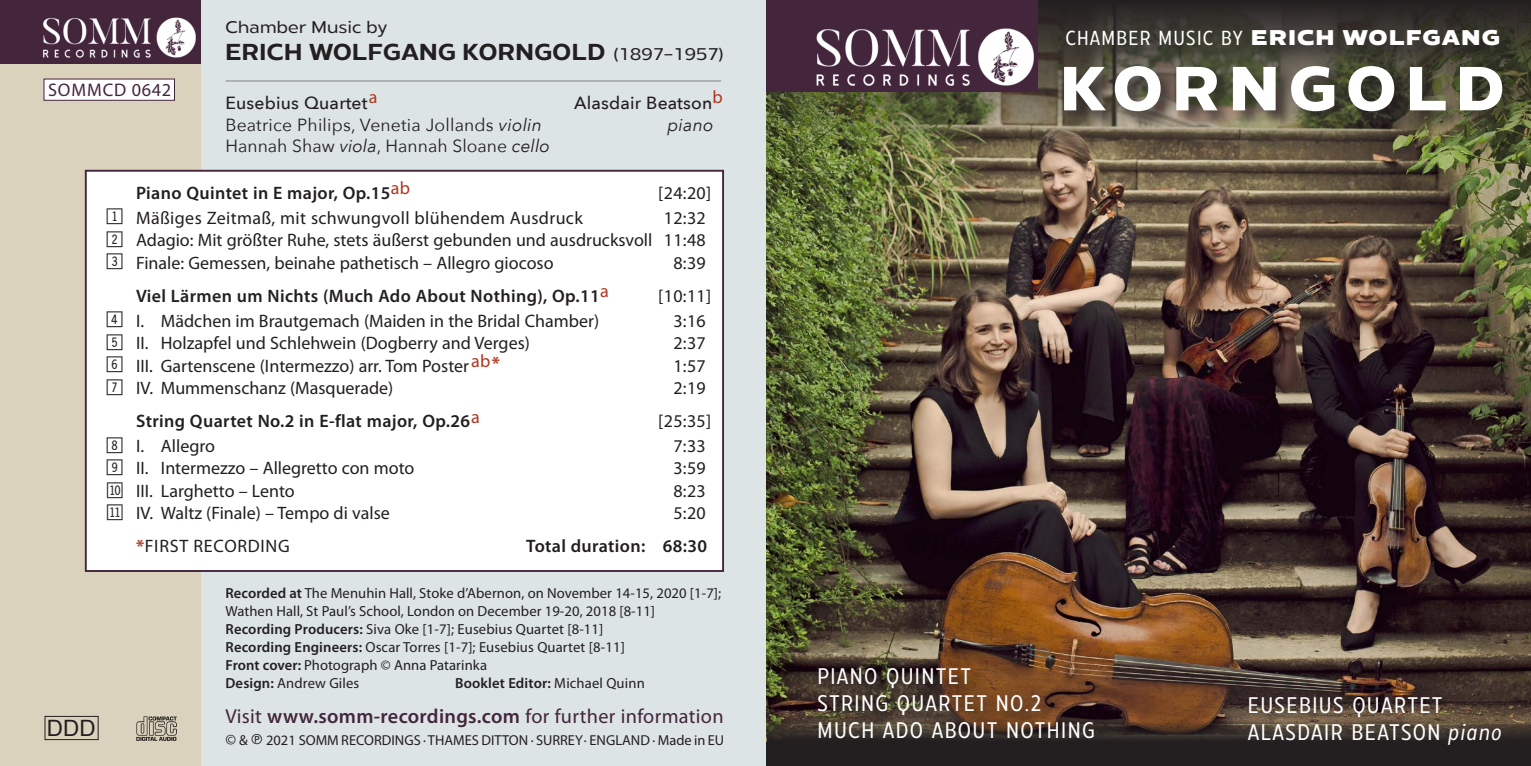
<style>
.page{position:relative;width:1531px;height:766px;background:#fff}
.page>*{position:absolute;margin:0;border:0;box-sizing:border-box;transform-origin:0 0}
.t1{font:700 61.88px "Radiate Sans";letter-spacing:.155em;color:#fff}
.t2{font:600 22.95px "Radiate Sans";letter-spacing:.02em;color:#231f20}
.t3{font:condensed 22.5px/27px "Radiate Sans";letter-spacing:.06em;color:#fff}
.t4{font:22.5px "Arial";color:#231f20}
.t5{font:20.25px "Myriad Pro";letter-spacing:.015em;color:#44263c}
.t6{font:condensed 20.25px "Radiate Sans";letter-spacing:.06em;color:#fff}
.t7{font:18.22px "Myriad Pro";letter-spacing:.05em;color:#44263c}
.t8{font:18px/22.5px "Myriad Pro";color:#231f20;text-align:justify}
.t9{font:600 18px "Myriad Pro";letter-spacing:.02em;color:#231f20}
.t10{font:18px "Myriad Pro";letter-spacing:.02em;color:#231f20}
.t11{font:18px "Myriad Pro";letter-spacing:.04em;color:#231f20}
.t12{font:17.55px/21.2px "Avenir Next";letter-spacing:.01em;color:#231f20}
.t13{font:500 17.55px/21.2px "Avenir Next";letter-spacing:.01em;color:#231f20}
.t14{font:16.88px "Radiate Sans";letter-spacing:.02em;color:#231f20}
.t15{font:14.62px/18px "Myriad Pro";letter-spacing:.005em;color:#231f20}
.t16{font:600 14.62px "Myriad Pro";letter-spacing:.01em;color:#231f20}
.t17{font:14.4px "Myriad Pro";color:#231f20}
.s1{font-weight:400;font-size:16.88px}
.s2{font-weight:500}
.s3{font-style:italic}
.s4{font-weight:400;font-style:italic}
.s5{font-family:"Double Digits Square";font-size:20.25px}
.s6{font-weight:700;color:#b0341e}
.s7{font-weight:600}
.s8{font-weight:400}
.s9{font-size:15.75px}
.s10{font-weight:700;font-stretch:normal;font-size:24.75px}
</style>
<div class="page">
<div style="left:765px;top:0;width:766px;height:765px;background:#231f20"></div>
<img style="left:767px;top:153px;width:764px;height:567px">
<svg style="left:767px;top:720px;width:764px;height:19px"></svg>
<img style="left:767px;top:8px;width:764px;height:145px">
<div style="left:1060px;top:63px;width:462px;height:68px;background:#231f20;opacity:.75"></div>
<div style="left:816px;top:666px;width:297px;height:91px;background:#231f20;opacity:.75"></div>
<div style="left:1064px;top:27px;width:455px;height:38px;background:#231f20;opacity:.75"></div>
<div style="left:767px;top:0;width:271px;height:92px;background:#44263c"></div>
<img style="left:816px;top:28px;width:218px;height:58px">
<div style="left:45px;top:0;width:720px;height:765px;background:#dde4e6"></div>
<div style="left:0;top:0;width:200px;height:765px;background:#dad2bc"></div>
<div style="left:44px;top:79px;width:131px;height:21px;background:#fff"></div>
<div style="left:45px;top:715px;width:53px;height:24px;border:1px solid #231f20"></div>
<img style="left:137px;top:716px;width:39px;height:23px">
<div style="left:0;top:0;width:200px;height:64px;background:#44263c"></div>
<img style="left:43px;top:17px;width:153px;height:41px">
<hr style="left:225px;top:80px;width:496px;height:1px;background:#8a8c8f">
<div style="left:85px;top:170px;width:639px;height:401px;background:#fff;border:2px solid #44263c"></div>
<p class="t7" style="left:48px;top:80px;width:125px">SOMMCD 0642</p>
<p class="t14" style="left:225px;top:15px;width:163px">Chamber Music by</p>
<p class="t2" style="left:225px;top:35px;width:499px">ERICH WOLFGANG KORNGOLD <span class="s1">(1897-1957)</span></p>
<p class="t12" style="left:225px;top:92px;width:326px"><span class="s2">Eusebius Quartet</span><sup>a<br></sup>Beatrice Philips, Venetia Jollands <span class="s3">violin<br></span>Hannah Shaw <span class="s3">viola</span>, Hannah Sloane <span class="s3">cello</span></p>
<p class="t13" style="left:667px;top:92px;width:57px;text-indent:-93px">Alasdair Beatson<sup>b </sup><span class="s4">piano</span></p>
<p class="t9" style="left:136px;top:181px;width:276px">Piano Quintet in E major, Op.15<sup>ab</sup></p>
<p class="t8" style="left:658px;top:182px;width:55px">[24:20]</p>
<p class="t10" style="left:107px;top:208px;width:477px"><span class="s5">1</span> Mäßiges Zeitmaß, mit schwungvoll blühendem Ausdruck</p>
<p class="t8" style="left:107px;top:207px;width:600px;text-indent:557px">12:32<br><span class="s5">2</span> Adagio: Mit größter Ruhe, stets äußerst gebunden und ausdrucksvoll 11:48<br><span class="s5">3</span> Finale: Gemessen, beinahe pathetisch – Allegro giocoso</p>
<p class="t8" style="left:673px;top:252px;width:34px">8:39</p>
<p class="t9" style="left:136px;top:284px;width:474px">Viel Lärmen um Nichts (Much Ado About Nothing), Op.11<sup>a</sup></p>
<p class="t8" style="left:658px;top:285px;width:55px">[10:11]</p>
<p class="t8" style="left:107px;top:309px;width:494px"><span class="s5">4</span> I. Mädchen im Brautgemach (Maiden in the Bridal Chamber)</p>
<p class="t8" style="left:673px;top:309px;width:34px">3:16</p>
<p class="t8" style="left:107px;top:332px;width:424px"><span class="s5">5</span> II. Holzapfel und Schlehwein (Dogberry and Verges)</p>
<p class="t8" style="left:673px;top:332px;width:34px">2:37</p>
<p class="t8" style="left:107px;top:354px;width:395px"><span class="s5">6</span> III. Gartenscene (Intermezzo) arr. Tom Poster <sup>ab</sup><span class="s6">*</span></p>
<p class="t8" style="left:673px;top:354px;width:34px">1:57</p>
<p class="t8" style="left:107px;top:377px;width:288px"><span class="s5">7</span> IV. Mummenschanz (Masquerade)</p>
<p class="t8" style="left:673px;top:377px;width:34px">2:19</p>
<p class="t9" style="left:136px;top:409px;width:345px">String Quartet No.2 in E-flat major, Op.26<sup>a</sup></p>
<p class="t8" style="left:658px;top:410px;width:55px">[25:35]</p>
<p class="t8" style="left:107px;top:435px;width:109px"><span class="s5">8</span> I. Allegro</p>
<p class="t8" style="left:673px;top:435px;width:34px">7:33</p>
<p class="t8" style="left:107px;top:457px;width:309px"><span class="s5">9</span> II. Intermezzo – Allegretto con moto</p>
<p class="t8" style="left:673px;top:457px;width:34px">3:59</p>
<p class="t8" style="left:107px;top:480px;width:189px"><span class="s5">bl</span> III. Larghetto – Lento</p>
<p class="t8" style="left:673px;top:480px;width:34px">8:23</p>
<p class="t8" style="left:107px;top:502px;width:284px"><span class="s5">bm</span> IV. Waltz (Finale) – Tempo di valse</p>
<p class="t8" style="left:673px;top:502px;width:34px">5:20</p>
<p class="t11" style="left:136px;top:536px;width:155px"><span class="s6">*</span>FIRST RECORDING</p>
<p class="t9" style="left:526px;top:535px;width:182px">Total duration: 68:30</p>
<p class="t4" style="left:47px;top:713px;width:50px">DDD</p>
<p class="t15" style="left:225px;top:584px;width:497px"><span class="s7">Recorded at</span> The Menuhin Hall, Stoke d’Abernon, on November 14-15, 2020 [1-7]; Wathen Hall, St Paul’s School, London on December 19-20, 2018 [8-11] <span class="s7">Recording Producers:</span> Siva Oke [1-7]; Eusebius Quartet [8-11]<br><span class="s7">Recording Engineers:</span> Oscar Torres [1-7]; Eusebius Quartet [8-11]<br><span class="s7">Front cover:</span> Photograph © Anna Patarinka<br><span class="s7">Design:</span> Andrew Giles</p>
<p class="t16" style="left:455px;top:674px;width:191px">Booklet Editor: <span class="s8">Michael Quinn</span></p>
<p class="t5" style="left:225px;top:705px;width:500px">Visit <span class="s7">www.somm-recordings.com</span> for further information</p>
<p class="t17" style="left:225px;top:731px;width:500px"><span class="s9">©</span> &amp; ➔ 2021 SOMM RECORDINGS · THAMES DITTON · SURREY · ENGLAND · Made in EU</p>
<p class="t6" style="left:1065px;top:24px;width:436px">CHAMBER MUSIC BY <span class="s10">erich wolfgang</span></p>
<h1 class="t1" style="left:1060px;top:41px;width:445px">KORNGOLD</h1>
<p class="t3" style="left:817px;top:663px;width:279px">PIANO QUINTET<br>STRING QUARTET NO.2<br>MUCH ADO ABOUT NOTHING</p>
<p class="t3" style="left:1248px;top:692px;width:256px">EUSEBIUS QUARTET<br>ALASDAIR BEATSON <span class="s3">piano</span></p>
</div>
